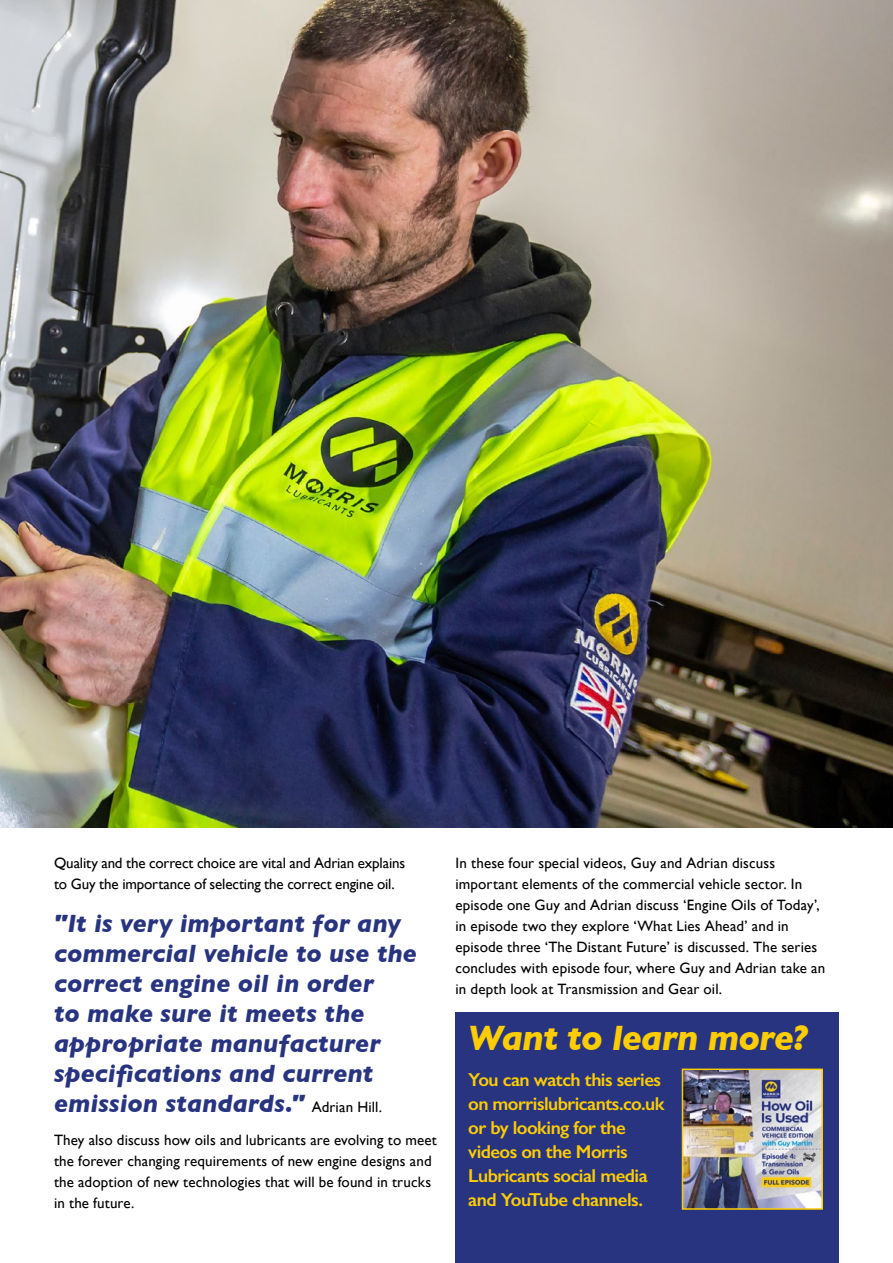
<style>
.page{position:relative;width:893px;height:1263px;background:#fff}
.page>*{position:absolute;margin:0;border:0;box-sizing:border-box;transform-origin:0 0}
.t1{font:italic 700 36px "Gill Sans";letter-spacing:-.02em;color:#fecd00}
.t2{font:italic 700 25.5px/30px "Gill Sans";color:#283480}
.t3{font:600 18.75px/24px "Gill Sans";letter-spacing:-.03em;color:#fecd00}
.t4{font:15px/21px "Gill Sans";letter-spacing:.005em;color:#000}
.s1{font-weight:400;font-style:normal;font-size:15px;color:#000}
</style>
<div class="page">
<img style="left:0;top:0;width:893px;height:827px">
<div style="left:455px;top:1012px;width:384px;height:251px;background:#283480"></div>
<img style="left:685px;top:1071px;width:135px;height:136px">
<div style="left:682px;top:1068px;width:141px;height:142px;border:2px solid #fecd00"></div>
<p class="t4" style="left:54px;top:852px;width:353px">Quality and the correct choice are vital and Adrian explains to Guy the importance of selecting the correct engine oil.</p>
<p class="t2" style="left:54px;top:908px;width:365px">"It is very important for any commercial vehicle to use the correct engine oil in order<br>to make sure it meets the appropriate manufacturer specifications and current emission standards." <span class="s1">Adrian Hill.</span></p>
<p class="t4" style="left:54px;top:1130px;width:384px">They also discuss how oils and lubricants are evolving to meet the forever changing requirements of new engine designs and the adoption of new technologies that will be found in trucks in the future.</p>
<p class="t4" style="left:455px;top:852px;width:371px">In these four special videos, Guy and Adrian discuss important elements of the commercial vehicle sector. In episode one Guy and Adrian discuss ‘Engine Oils of Today’, in episode two they explore ‘What Lies Ahead’ and in episode three ‘The Distant Future’ is discussed. The series concludes with episode four, where Guy and Adrian take an in depth look at Transmission and Gear oil.</p>
<p class="t1" style="left:468px;top:1016px;width:342px">Want to learn more?</p>
<p class="t3" style="left:468px;top:1068px;width:198px">You can watch this series on morrislubricants.co.uk or by looking for the videos on the Morris<br>Lubricants social media and YouTube channels.</p>
</div>
